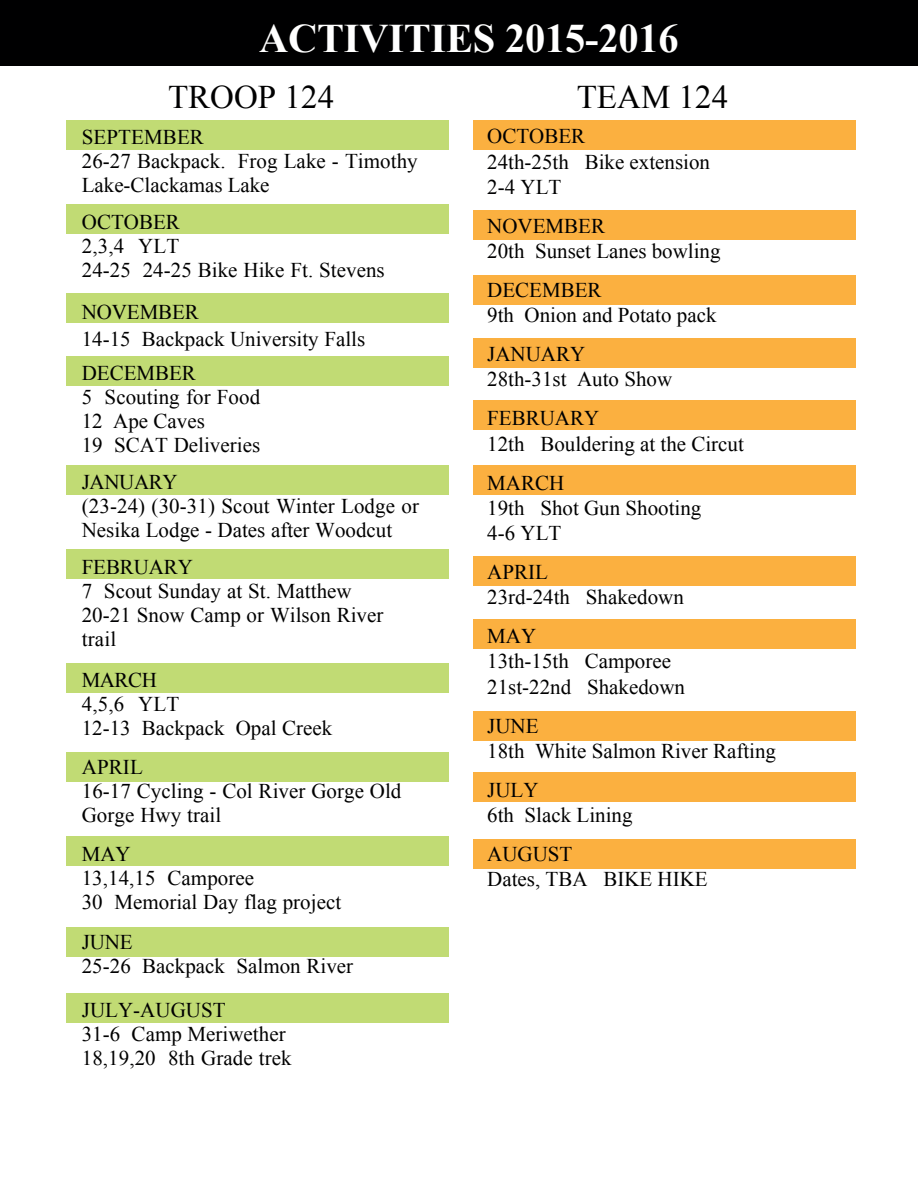
<style>
.page{position:relative;width:918px;height:1188px;background:#fff}
.page>*{position:absolute;margin:0;border:0;box-sizing:border-box;transform-origin:0 0}
.t1{font:700 40.5px "Times New Roman";letter-spacing:-.005em;color:#fff}
.t2{font:33px "Times New Roman";color:#000001}
.t3{font:21px/24px "Times New Roman";color:#000001}
</style>
<div class="page">
<div style="left:67px;top:121px;width:382px;height:29px;background:#c1db74"></div>
<div style="left:473px;top:121px;width:383px;height:29px;background:#fbb040"></div>
<div style="left:473px;top:210px;width:383px;height:30px;background:#fbb040"></div>
<div style="left:473px;top:275px;width:383px;height:29px;background:#fbb040"></div>
<div style="left:473px;top:339px;width:383px;height:29px;background:#fbb040"></div>
<div style="left:473px;top:400px;width:383px;height:30px;background:#fbb040"></div>
<div style="left:473px;top:466px;width:383px;height:29px;background:#fbb040"></div>
<div style="left:473px;top:556px;width:383px;height:30px;background:#fbb040"></div>
<div style="left:473px;top:619px;width:383px;height:30px;background:#fbb040"></div>
<div style="left:473px;top:711px;width:383px;height:29px;background:#fbb040"></div>
<div style="left:473px;top:772px;width:383px;height:30px;background:#fbb040"></div>
<div style="left:473px;top:840px;width:383px;height:29px;background:#fbb040"></div>
<div style="left:67px;top:205px;width:382px;height:29px;background:#c1db74"></div>
<div style="left:67px;top:293px;width:382px;height:30px;background:#c1db74"></div>
<div style="left:67px;top:356px;width:382px;height:30px;background:#c1db74"></div>
<div style="left:67px;top:466px;width:382px;height:29px;background:#c1db74"></div>
<div style="left:67px;top:550px;width:382px;height:29px;background:#c1db74"></div>
<div style="left:67px;top:664px;width:382px;height:29px;background:#c1db74"></div>
<div style="left:67px;top:752px;width:382px;height:30px;background:#c1db74"></div>
<div style="left:67px;top:836px;width:382px;height:30px;background:#c1db74"></div>
<div style="left:67px;top:927px;width:382px;height:29px;background:#c1db74"></div>
<div style="left:67px;top:993px;width:382px;height:29px;background:#c1db74"></div>
<div style="left:0;top:0;width:918px;height:65px;background:#000001"></div>
<h1 class="t1" style="left:259px;top:11px;width:421px">ACTIVITIES 2015-2016</h1>
<h2 class="t2" style="left:168px;top:75px;width:168px">TROOP 124</h2>
<h2 class="t2" style="left:577px;top:75px;width:153px">TEAM 124</h2>
<p class="t3" style="left:82px;top:125px;width:337px">SEPTEMBER<br>26-27 Backpack. Frog Lake - Timothy<br>Lake-Clackamas Lake</p>
<p class="t3" style="left:82px;top:210px;width:304px">OCTOBER<br>2,3,4 YLT<br>24-25 24-25 Bike Hike Ft. Stevens</p>
<p class="t3" style="left:82px;top:299px;width:285px;line-height:27px">NOVEMBER<br>14-15 Backpack University Falls</p>
<p class="t3" style="left:82px;top:361px;width:180px">DECEMBER<br>5 Scouting for Food<br>12 Ape Caves<br>19 SCAT Deliveries</p>
<p class="t3" style="left:82px;top:470px;width:339px">JANUARY<br>(23-24) (30-31) Scout Winter Lodge or<br>Nesika Lodge - Dates after Woodcut</p>
<p class="t3" style="left:82px;top:555px;width:303px">FEBRUARY<br>7 Scout Sunday at St. Matthew<br>20-21 Snow Camp or Wilson River trail</p>
<p class="t3" style="left:82px;top:668px;width:252px">MARCH<br>4,5,6 YLT<br>12-13 Backpack Opal Creek</p>
<p class="t3" style="left:82px;top:755px;width:321px">APRIL<br>16-17 Cycling - Col River Gorge Old<br>Gorge Hwy trail</p>
<p class="t3" style="left:82px;top:842px;width:261px">MAY<br>13,14,15 Camporee<br>30 Memorial Day flag project</p>
<p class="t3" style="left:82px;top:930px;width:273px">JUNE<br>25-26 Backpack Salmon River</p>
<p class="t3" style="left:82px;top:998px;width:211px">JULY-AUGUST<br>31-6 Camp Meriwether<br>18,19,20 8th Grade trek</p>
<p class="t3" style="left:487px;top:123px;width:224px;line-height:25.2px">OCTOBER<br>24th-25th Bike extension<br>2-4 YLT</p>
<p class="t3" style="left:487px;top:213px;width:235px;line-height:25.2px">NOVEMBER<br>20th Sunset Lanes bowling</p>
<p class="t3" style="left:487px;top:277px;width:231px;line-height:25.2px">DECEMBER<br>9th Onion and Potato pack</p>
<p class="t3" style="left:487px;top:341px;width:186px;line-height:25.2px">JANUARY<br>28th-31st Auto Show</p>
<p class="t3" style="left:487px;top:405px;width:258px;line-height:25.2px">FEBRUARY<br>12th Bouldering at the Circut</p>
<p class="t3" style="left:487px;top:470px;width:216px;line-height:25.2px">MARCH<br>19th Shot Gun Shooting<br>4-6 YLT</p>
<p class="t3" style="left:487px;top:559px;width:198px;line-height:25.2px">APRIL<br>23rd-24th Shakedown</p>
<p class="t3" style="left:487px;top:623px;width:199px;line-height:25.2px">MAY<br>13th-15th Camporee<br>21st-22nd Shakedown</p>
<p class="t3" style="left:487px;top:713px;width:290px;line-height:25.2px">JUNE<br>18th White Salmon River Rafting</p>
<p class="t3" style="left:487px;top:777px;width:147px;line-height:25.2px">JULY<br>6th Slack Lining</p>
<p class="t3" style="left:487px;top:841px;width:222px;line-height:25.2px">AUGUST<br>Dates, TBA BIKE HIKE</p>
</div>
